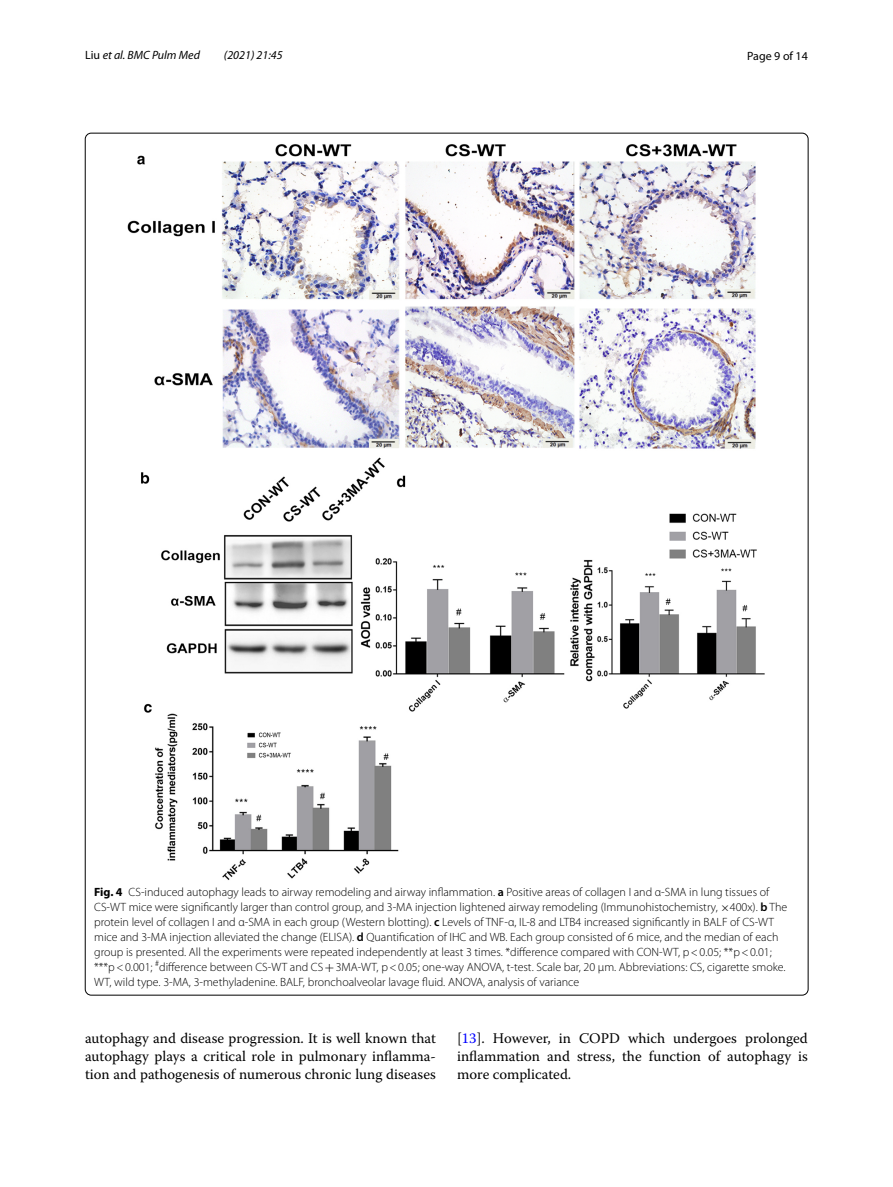
<style>
.page{position:relative;width:893px;height:1187px;background:#fff}
.page>*{position:absolute;margin:0;border:0;box-sizing:border-box;transform-origin:0 0}
.t1{font:14.7px/18px "Warnock Pro";color:#000;text-align:justify}
.t2{font:300 12px/15px "Myriad Pro";color:#000}
.t3{font:italic 12px "Myriad Pro";color:#000}
.t4{font:12px "Myriad Pro";color:#000}
.s1{font-style:normal}
.s2{font-weight:700}
.s3{font-weight:600}
.s4{font-family:"MTSY";font-weight:400}
.s5{color:#00f}
</style>
<div class="page">
<img style="left:128px;top:144px;width:637px;height:736px">
<p class="t3" style="left:85px;top:48px;width:116px"><span class="s1">Liu</span> et al. BMC Pulm Med</p>
<p class="t3" style="left:224px;top:48px;width:60px">(2021) 21:45</p>
<p class="t4" style="left:747px;top:48px;width:62px">Page 9 of 14</p>
<p class="t2" style="left:94px;top:884px;width:695px"><span class="s2">Fig. 4</span> CS-induced autophagy leads to airway remodeling and airway inflammation. <span class="s3">a</span> Positive areas of collagen I and α-SMA in lung tissues of CS-WT mice were significantly larger than control group, and 3-MA injection lightened airway remodeling (Immunohistochemistry, <span class="s4">×</span>400x). <span class="s3">b</span> The protein level of collagen I and α-SMA in each group (Western blotting). <span class="s3">c</span> Levels of TNF-α, IL-8 and LTB4 increased significantly in BALF of CS-WT mice and 3-MA injection alleviated the change (ELISA). <span class="s3">d</span> Quantification of IHC and WB. Each group consisted of 6 mice, and the median of each group is presented. All the experiments were repeated independently at least 3 times. *difference compared with CON-WT, p&lt;0.05; **p&lt;0.01; ***p&lt;0.001; <sup>#</sup>difference between CS-WT and CS<span class="s4">+</span>3MA-WT, p&lt;0.05; one-way ANOVA, t-test. Scale bar, 20 μm. Abbreviations: CS, cigarette smoke.<br>WT, wild type. 3-MA, 3-methyladenine. BALF, bronchoalveolar lavage fluid. ANOVA, analysis of variance</p>
<p class="t1" style="left:85px;top:1029px;width:352px">autophagy and disease progression. It is well known that autophagy plays a critical role in pulmonary inflamma&shy;tion and pathogenesis of numerous chronic lung diseases</p>
<p class="t1" style="left:457px;top:1029px;width:352px">[<span class="s5">13</span>]. However, in COPD which undergoes prolonged inflammation and stress, the function of autophagy is more complicated.</p>
</div>
